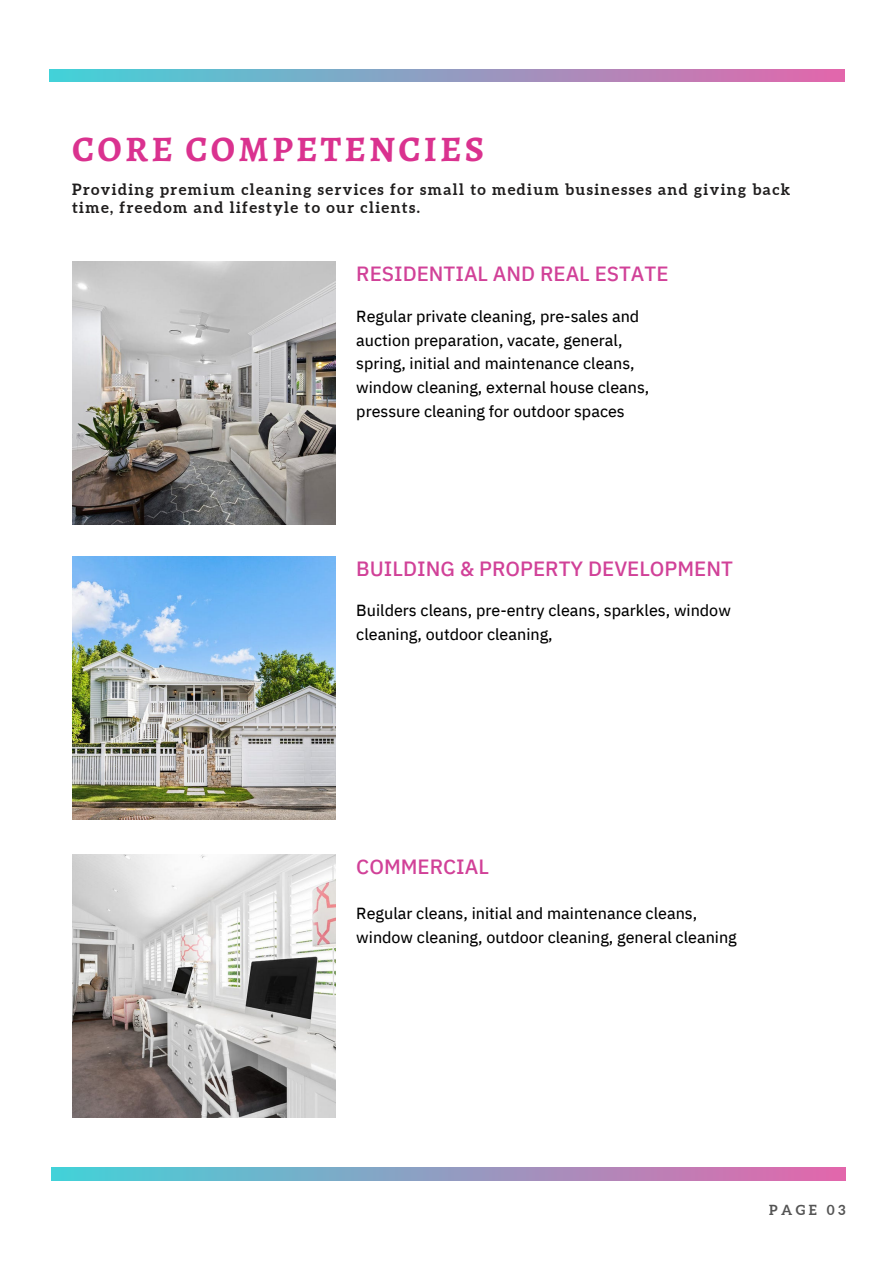
<style>
.page{position:relative;width:894px;height:1264px;background:#fff}
.page>*{position:absolute;margin:0;border:0;box-sizing:border-box;transform-origin:0 0}
.t1{font:700 36px "Alegreya";letter-spacing:.09em;color:#da328f}
.t2{font:500 20.55px "IBM Plex Sans Hebrew";color:#d14198}
.t3{font:16.05px/23.7px "IBM Plex Sans Hebrew Text";color:#000}
.t4{font:700 15.6px/18px "Aleo";letter-spacing:.09em;color:#1f1d1d}
.t5{font:700 13.95px "Aleo";letter-spacing:.25em;color:#545454}
</style>
<div class="page">
<svg style="left:50px;top:69px;width:794px;height:12px;background:#929bc1"></svg>
<svg style="left:51px;top:1167px;width:794px;height:12px;background:#919cc1"></svg>
<img style="left:72px;top:262px;width:263px;height:263px">
<img style="left:72px;top:556px;width:263px;height:263px">
<img style="left:72px;top:854px;width:263px;height:263px">
<p class="t1" style="left:72px;top:124px;width:413px">CORE COMPETENCIES</p>
<p class="t4" style="left:72px;top:180px;width:719px">Providing premium cleaning services for small to medium businesses and giving back time, freedom and lifestyle to our clients.</p>
<p class="t2" style="left:356px;top:260px;width:314px">RESIDENTIAL AND REAL ESTATE</p>
<p class="t3" style="left:356px;top:304px;width:294px">Regular private cleaning, pre-sales and auction preparation, vacate, general, spring, initial and maintenance cleans, window cleaning, external house cleans, pressure cleaning for outdoor spaces</p>
<p class="t2" style="left:356px;top:554px;width:378px">BUILDING &amp; PROPERTY DEVELOPMENT</p>
<p class="t3" style="left:356px;top:598px;width:376px">Builders cleans, pre-entry cleans, sparkles, window cleaning, outdoor cleaning,</p>
<p class="t2" style="left:356px;top:852px;width:134px">COMMERCIAL</p>
<p class="t3" style="left:356px;top:901px;width:382px">Regular cleans, initial and maintenance cleans, window cleaning, outdoor cleaning, general cleaning</p>
<p class="t5" style="left:768px;top:1201px;width:78px">PAGE 03</p>
</div>
